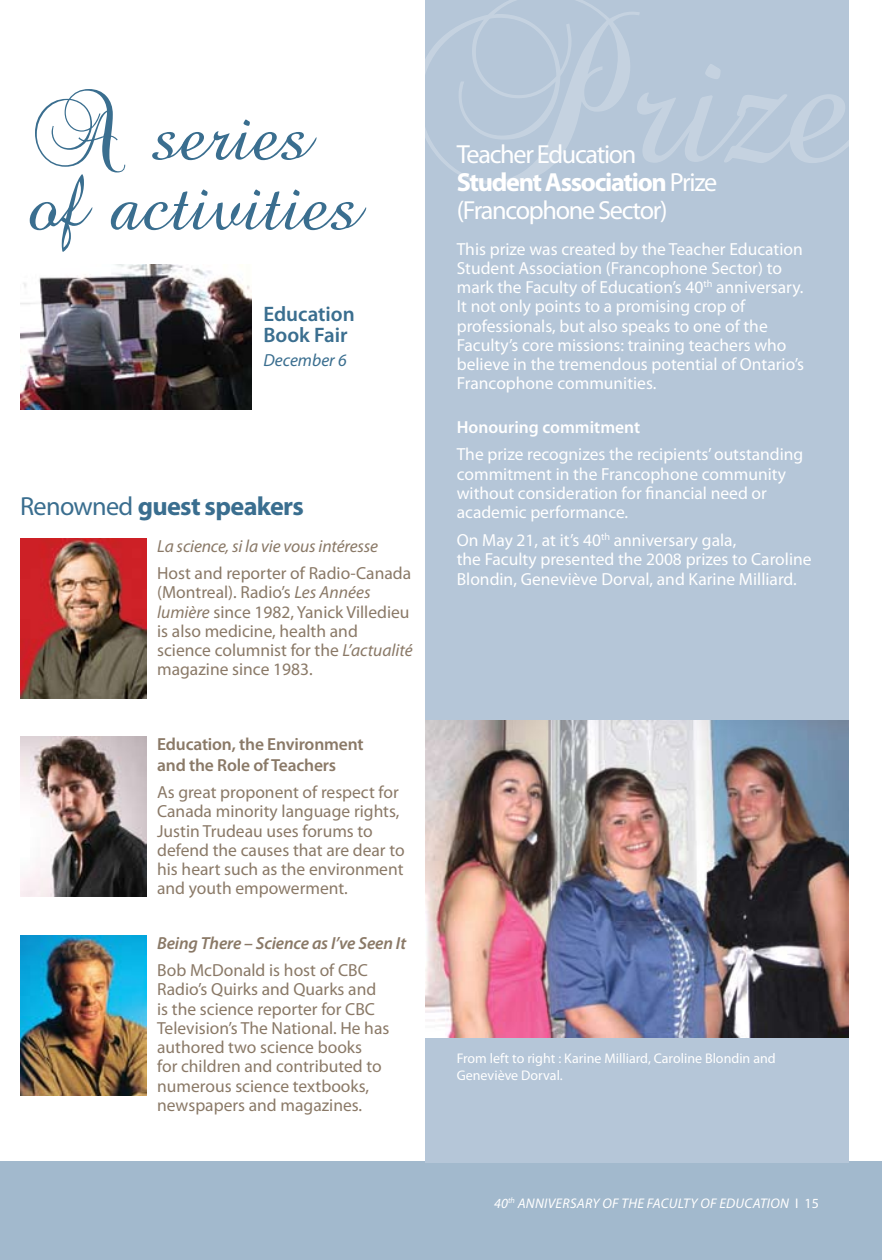
<style>
.page{position:relative;width:882px;height:1260px;background:#fff}
.page>*{position:absolute;margin:0;border:0;box-sizing:border-box;transform-origin:0 0}
.t1{font:78.75px/70px "Brock Script";color:#3a6e8f}
.t2{font:26.25px/28px "Myriad Pro";letter-spacing:-.05em;color:#fff}
.t3{font:700 26.25px "Myriad Pro";letter-spacing:-.025em;color:#3a6e8f}
.t4{font:600 21px/21px "Myriad Pro";color:#3a6e8f}
.t5{font:17.5px/19.2px "Myriad Pro";color:#fff}
.t6{font:17.5px/19.2px "Myriad Pro";color:#8a7967}
.t7{font:600 17.5px/21px "Myriad Pro";letter-spacing:-.01em;color:#8a7967}
.t8{font:italic 17.5px "Myriad Pro";color:#8a7967}
.t9{font:italic 600 17.5px "Myriad Pro";letter-spacing:-.01em;color:#8a7967}
.t10{font:600 17.5px "Myriad Pro";color:#fff}
.t11{font:italic 17.5px "Myriad Pro";color:#3a6e8f}
.t12{font:14px/17.5px "Myriad Pro";color:#fff}
.t13{font:italic 14px "Myriad Pro";letter-spacing:.02em;color:#fff}
.s1{font-weight:400}
.s2{font-style:italic}
.s3{font-weight:700}
.s4{font-style:normal}
</style>
<div class="page">
<div style="left:0;top:1161px;width:882px;height:99px;background:#a2b9cd"></div>
<div style="left:425px;top:0;width:424px;height:1163px;background:#b5c6d8"></div>
<img style="left:21px;top:737px;width:126px;height:160px">
<img style="left:21px;top:936px;width:126px;height:160px">
<img style="left:21px;top:539px;width:126px;height:160px">
<img style="left:21px;top:264px;width:230px;height:145px">
<img style="left:425px;top:720px;width:424px;height:318px">
<h1 class="t1" style="left:29px;top:101px;width:331px">A series of activities</h1>
<p class="t4" style="left:263px;top:303px;width:93px">Education<br>Book Fair</p>
<p class="t11" style="left:263px;top:350px;width:85px">December 6</p>
<h2 class="t3" style="left:20px;top:489px;width:285px"><span class="s1">Renowned</span> guest speakers</h2>
<p class="t8" style="left:157px;top:535px;width:222px">La science, si la vie vous intéresse</p>
<p class="t6" style="left:157px;top:563px;width:257px">Host and reporter of Radio-Canada (Montreal). Radio’s <span class="s2">Les Années lumière</span> since 1982, Yanick Villedieu is also medicine, health and science columnist for the <span class="s2">L’actualité </span>magazine since 1983.</p>
<p class="t7" style="left:157px;top:733px;width:208px">Education, the Environment and the Role of Teachers</p>
<p class="t6" style="left:157px;top:782px;width:249px">As great proponent of respect for<br>Canada minority language rights,<br>Justin Trudeau uses forums to defend the causes that are dear to his heart such as the environment and youth empowerment.</p>
<p class="t9" style="left:157px;top:932px;width:251px">Being There – Science as I’ve Seen It</p>
<p class="t6" style="left:157px;top:960px;width:234px">Bob McDonald is host of CBC<br>Radio’s Quirks and Quarks and is the science reporter for CBC<br>Television’s The National. He has authored two science books<br>for children and contributed to numerous science textbooks, newspapers and magazines.</p>
<h2 class="t2" style="left:457px;top:139px;width:262px">Teacher Education<br><span class="s3">Student Association</span> Prize (Francophone Sector)</h2>
<p class="t5" style="left:457px;top:239px;width:349px">This prize was created by the Teacher Education Student Association (Francophone Sector) to mark the Faculty of Education’s 40<sup>th</sup> anniversary.<br>It not only points to a promising crop of professionals, but also speaks to one of the Faculty’s core missions: training teachers who believe in the tremendous potential of Ontario’s Francophone communities.</p>
<p class="t10" style="left:457px;top:416px;width:185px">Honouring commitment</p>
<p class="t5" style="left:457px;top:445px;width:348px">The prize recognizes the recipients’ outstanding commitment in the Francophone community without consideration for financial need or academic performance.</p>
<p class="t5" style="left:457px;top:530px;width:356px">On May 21, at it’s 40<sup>th</sup> anniversary gala,<br>the Faculty presented the 2008 prizes to Caroline<br>Blondin, Geneviève Dorval, and Karine Milliard.</p>
<p class="t12" style="left:457px;top:1049px;width:321px">From left to right : Karine Milliard, Caroline Blondin and<br>Geneviève Dorval.</p>
<p class="t13" style="left:494px;top:1194px;width:326px">40<sup>th</sup> anniversary of the Faculty of education <span class="s4">I 15</span></p>
</div>
